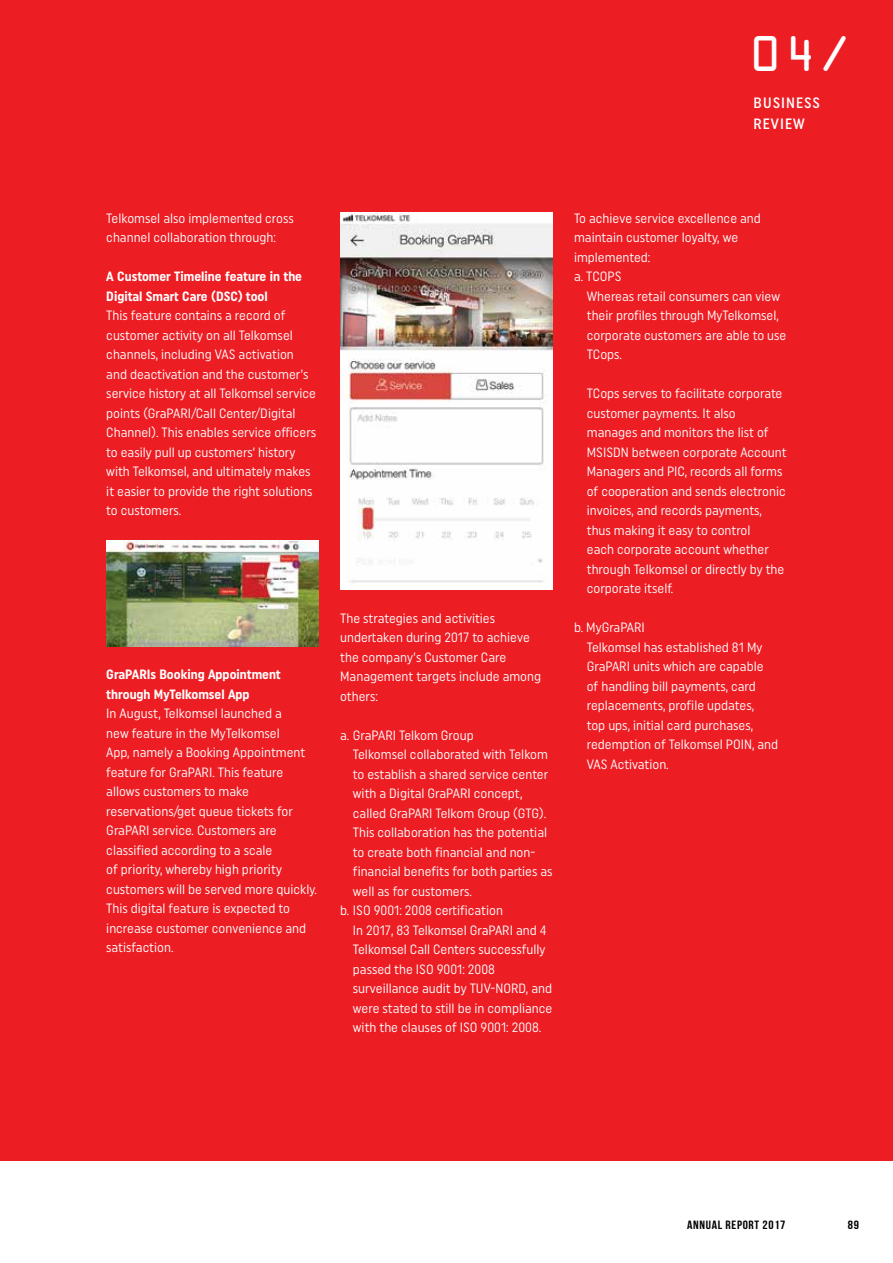
<style>
.page{position:relative;width:893px;height:1263px;background:#fff}
.page>*{position:absolute;margin:0;border:0;box-sizing:border-box;transform-origin:0 0}
.t1{font:45px "OCRA Std";color:#fff}
.t2{font:500 15px/21px "Uniform Condensed";letter-spacing:.07em;color:#fff}
.t3{font:13.5px/19.5px "Uniform Condensed";color:#fff}
.t4{font:700 13.5px/19.5px "Uniform Condensed";color:#fff}
.t5{font:12px "Bebas Neue";letter-spacing:.05em;color:#000;scale:1.1 1}
.s1{color:#a7a9ac}
</style>
<div class="page">
<div style="left:0;top:0;width:893px;height:1161px;background:#ed1d24"></div>
<img style="left:106px;top:541px;width:213px;height:105px">
<img style="left:340px;top:213px;width:213px;height:377px">
<h1 class="t1" style="left:749px;top:34px;width:103px">04/</h1>
<p class="t2" style="left:763px;top:92px;width:59px;text-indent:-9px">BUSINESS<span class="s1">SS<br>E</span></p>
<p class="t2" style="left:753px;top:113px;width:53px">REVIEW</p>
<p class="t3" style="left:106px;top:208px;width:189px">Telkomsel also implemented cross channel collaboration through:</p>
<p class="t4" style="left:106px;top:267px;width:197px">A Customer Timeline feature in the<br>Digital Smart Care (DSC) tool</p>
<p class="t3" style="left:106px;top:305px;width:211px">This feature contains a record of customer activity on all Telkomsel channels, including VAS activation and deactivation and the customer’s service history at all Telkomsel service points (GraPARI/Call Center/Digital Channel). This enables service officers to easily pull up customers’ history with Telkomsel, and ultimately makes it easier to provide the right solutions to customers.</p>
<p class="t4" style="left:106px;top:664px;width:176px">GraPARIs Booking Appointment through MyTelkomsel App</p>
<p class="t3" style="left:106px;top:703px;width:212px">In August, Telkomsel launched a<br>new feature in the MyTelkomsel<br>App, namely a Booking Appointment feature for GraPARI. This feature allows customers to make reservations/get queue tickets for<br>GraPARI service. Customers are classified according to a scale<br>of priority, whereby high priority customers will be served more quickly.<br>This digital feature is expected to increase customer convenience and satisfaction.</p>
<p class="t3" style="left:340px;top:608px;width:202px">The strategies and activities undertaken during 2017 to achieve the company’s Customer Care<br>Management targets include among others:</p>
<p class="t3" style="left:340px;top:725px;width:135px">a. GraPARI Telkom Group</p>
<p class="t3" style="left:353px;top:744px;width:197px">Telkomsel collaborated with Telkom</p>
<p class="t3" style="left:353px;top:764px;width:197px">to establish a shared service center</p>
<p class="t3" style="left:353px;top:783px;width:171px">with a Digital GraPARI concept,</p>
<p class="t3" style="left:353px;top:803px;width:195px">called GraPARI Telkom Group (GTG).</p>
<p class="t3" style="left:353px;top:822px;width:196px">This collaboration has the potential</p>
<p class="t3" style="left:353px;top:842px;width:184px">to create both financial and non-</p>
<p class="t3" style="left:353px;top:861px;width:201px">financial benefits for both parties as</p>
<p class="t3" style="left:353px;top:881px;width:121px">well as for customers.</p>
<p class="t3" style="left:340px;top:900px;width:164px">b. ISO 9001: 2008 certification</p>
<p class="t3" style="left:353px;top:920px;width:195px">In 2017, 83 Telkomsel GraPARI and 4</p>
<p class="t3" style="left:353px;top:939px;width:194px">Telkomsel Call Centers successfully</p>
<p class="t3" style="left:353px;top:959px;width:144px">passed the ISO 9001: 2008</p>
<p class="t3" style="left:353px;top:978px;width:201px">surveillance audit by TUV-NORD, and</p>
<p class="t3" style="left:353px;top:998px;width:201px">were stated to still be in compliance</p>
<p class="t3" style="left:353px;top:1017px;width:190px">with the clauses of ISO 9001: 2008.</p>
<p class="t3" style="left:574px;top:208px;width:188px">To achieve service excellence and maintain customer loyalty, we implemented:<br>a. TCOPS</p>
<p class="t3" style="left:587px;top:286px;width:201px">Whereas retail consumers can view their profiles through MyTelkomsel, corporate customers are able to use<br>TCops.</p>
<p class="t3" style="left:587px;top:383px;width:201px">TCops serves to facilitate corporate customer payments. It also manages and monitors the list of<br>MSISDN between corporate Account<br>Managers and PIC, records all forms of cooperation and sends electronic invoices, and records payments, thus making it easy to control<br>each corporate account whether through Telkomsel or directly by the corporate itself.</p>
<p class="t3" style="left:587px;top:617px;width:193px;text-indent:-13px">b. MyGraPARI<br>Telkomsel has established 81 My<br>GraPARI units which are capable of handling bill payments, card replacements, profile updates,<br>top ups, initial card purchases, redemption of Telkomsel POIN, and<br>VAS Activation.</p>
<p class="t5" style="left:687px;top:1218px;width:91px">ANNUAL REPORT 2017</p>
<p class="t5" style="left:848px;top:1218px;width:12px">89</p>
</div>
